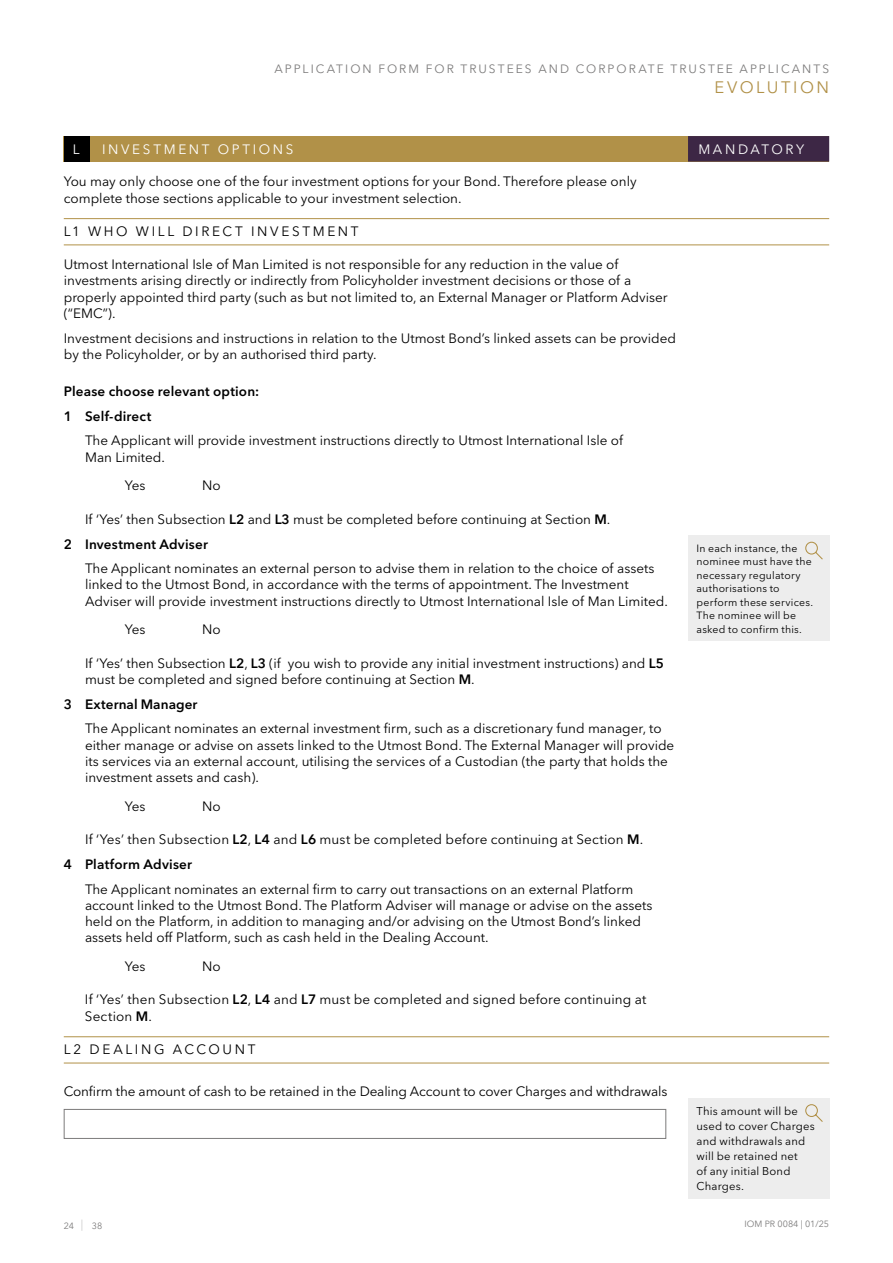
<style>
.page{position:relative;width:893px;height:1263px;background:#fff}
.page>*{position:absolute;margin:0;border:0;box-sizing:border-box;transform-origin:0 0}
.t1{font:16.5px "Avenir Next LT Pro";letter-spacing:.155em;color:#b19148}
.t2{font:13.5px/16.2px "Avenir Next LT Pro";color:#000}
.t3{font:600 13.5px/24.8px "Avenir Next LT Pro";letter-spacing:.015em;color:#000}
.t4{font:13.5px "Avenir Next LT Pro";letter-spacing:.195em;color:#000}
.t5{font:13.5px "Avenir Next LT Pro";letter-spacing:.195em;color:#fff}
.t6{font:12px "Avenir Next LT Pro";letter-spacing:.17em;color:#7c7b7b}
.t7{font:11.25px/15px "Avenir Next LT Pro";letter-spacing:.015em;color:#000}
.t8{font:10.5px/13.5px "Avenir Next LT Pro";letter-spacing:.02em;color:#000}
.t9{font:9px "Avenir Next LT Pro";color:#7c7b7b}
.s1{font-weight:600}
.s2{font-weight:200;font-size:11.25px}
</style>
<div class="page">
<hr style="left:64px;top:218px;width:765px;height:1px;background:#b19148">
<hr style="left:64px;top:244px;width:765px;height:1px;background:#b19148">
<hr style="left:64px;top:1036px;width:765px;height:1px;background:#b19148">
<hr style="left:64px;top:1063px;width:765px;height:1px;background:#b19148">
<div style="left:64px;top:136px;width:765px;height:26px;background:#b19148"></div>
<div style="left:64px;top:136px;width:25px;height:25px;background:#000"></div>
<div style="left:688px;top:136px;width:141px;height:26px;background:#3d2745"></div>
<div style="left:64px;top:1109px;width:602px;height:30px;border:1px solid #7c7b7b"></div>
<div style="left:688px;top:535px;width:141px;height:106px;background:#ededed"></div>
<svg style="left:805px;top:541px;width:18px;height:19px"></svg>
<div style="left:688px;top:1098px;width:141px;height:100px;background:#ededed"></div>
<svg style="left:805px;top:1104px;width:18px;height:18px"></svg>
<p class="t6" style="left:274px;top:62px;width:556px">APPLICATION FORM FOR TRUSTEES AND CORPORATE TRUSTEE APPLICANTS</p>
<p class="t1" style="left:714px;top:77px;width:116px">EVOLUTION</p>
<p class="t5" style="left:73px;top:141px;width:8px">L</p>
<p class="t5" style="left:102px;top:141px;width:193px">INVESTMENT OPTIONS</p>
<p class="t5" style="left:698px;top:141px;width:107px">MANDATORY</p>
<p class="t2" style="left:64px;top:173px;width:574px">You may only choose one of the four investment options for your Bond. Therefore please only complete those sections applicable to your investment selection.</p>
<p class="t4" style="left:64px;top:223px;width:296px">L1 WHO WILL DIRECT INVESTMENT</p>
<p class="t2" style="left:64px;top:256px;width:605px">Utmost International Isle of Man Limited is not responsible for any reduction in the value of investments arising directly or indirectly from Policyholder investment decisions or those of a properly appointed third party (such as but not limited to, an External Manager or Platform Adviser (“EMC”).</p>
<p class="t2" style="left:64px;top:330px;width:614px">Investment decisions and instructions in relation to the Utmost Bond’s linked assets can be provided by the Policyholder, or by an authorised third party.</p>
<p class="t3" style="left:64px;top:379px;width:197px">Please choose relevant option:<br>1 Self-direct</p>
<p class="t2" style="left:85px;top:433px;width:540px">The Applicant will provide investment instructions directly to Utmost International Isle of<br>Man Limited.</p>
<p class="t2" style="left:125px;top:477px;width:22px">Yes</p>
<p class="t2" style="left:202px;top:477px;width:20px">No</p>
<p class="t2" style="left:64px;top:507px;width:548px;line-height:24.8px;text-indent:21px">If ‘Yes’ then Subsection <span class="s1">L2</span> and <span class="s1">L3</span> must be completed before continuing at Section <span class="s1">M</span>.<br><span class="s1">2 Investment Adviser</span></p>
<p class="t2" style="left:85px;top:560px;width:584px">The Applicant nominates an external person to advise them in relation to the choice of assets linked to the Utmost Bond, in accordance with the terms of appointment. The Investment<br>Adviser will provide investment instructions directly to Utmost International Isle of Man Limited.</p>
<p class="t2" style="left:125px;top:621px;width:22px">Yes</p>
<p class="t2" style="left:202px;top:621px;width:20px">No</p>
<p class="t2" style="left:85px;top:655px;width:580px">If ‘Yes’ then Subsection <span class="s1">L2</span>, <span class="s1">L3</span> (if you wish to provide any initial investment instructions) and <span class="s1">L5 </span>must be completed and signed before continuing at Section <span class="s1">M</span>.</p>
<p class="t3" style="left:64px;top:691px;width:135px">3 External Manager</p>
<p class="t2" style="left:85px;top:721px;width:591px">The Applicant nominates an external investment firm, such as a discretionary fund manager, to either manage or advise on assets linked to the Utmost Bond. The External Manager will provide its services via an external account, utilising the services of a Custodian (the party that holds the investment assets and cash).</p>
<p class="t2" style="left:125px;top:798px;width:22px">Yes</p>
<p class="t2" style="left:202px;top:798px;width:20px">No</p>
<p class="t2" style="left:64px;top:827px;width:581px;line-height:24.8px;text-indent:21px">If ‘Yes’ then Subsection <span class="s1">L2</span>, <span class="s1">L4</span> and <span class="s1">L6</span> must be completed before continuing at Section <span class="s1">M</span>.<br><span class="s1">4 Platform Adviser</span></p>
<p class="t2" style="left:85px;top:881px;width:569px">The Applicant nominates an external firm to carry out transactions on an external Platform account linked to the Utmost Bond. The Platform Adviser will manage or advise on the assets held on the Platform, in addition to managing and/or advising on the Utmost Bond’s linked assets held off Platform, such as cash held in the Dealing Account.</p>
<p class="t2" style="left:125px;top:958px;width:22px">Yes</p>
<p class="t2" style="left:202px;top:958px;width:20px">No</p>
<p class="t2" style="left:85px;top:991px;width:563px">If ‘Yes’ then Subsection <span class="s1">L2</span>, <span class="s1">L4</span> and <span class="s1">L7</span> must be completed and signed before continuing at<br>Section <span class="s1">M</span>.</p>
<p class="t4" style="left:64px;top:1041px;width:193px">L2 DEALING ACCOUNT</p>
<p class="t2" style="left:64px;top:1083px;width:605px">Confirm the amount of cash to be retained in the Dealing Account to cover Charges and withdrawals</p>
<p class="t8" style="left:696px;top:541px;width:118px">In each instance, the nominee must have the necessary regulatory authorisations to perform these services.<br>The nominee will be asked to confirm this.</p>
<p class="t7" style="left:696px;top:1103px;width:120px">This amount will be used to cover Charges and withdrawals and will be retained net<br>of any initial Bond<br>Charges.</p>
<p class="t9" style="left:64px;top:1220px;width:40px">24 <span class="s2">|</span> 38</p>
<p class="t9" style="left:744px;top:1219px;width:86px">IOM PR 0084 | 01/25</p>
</div>
